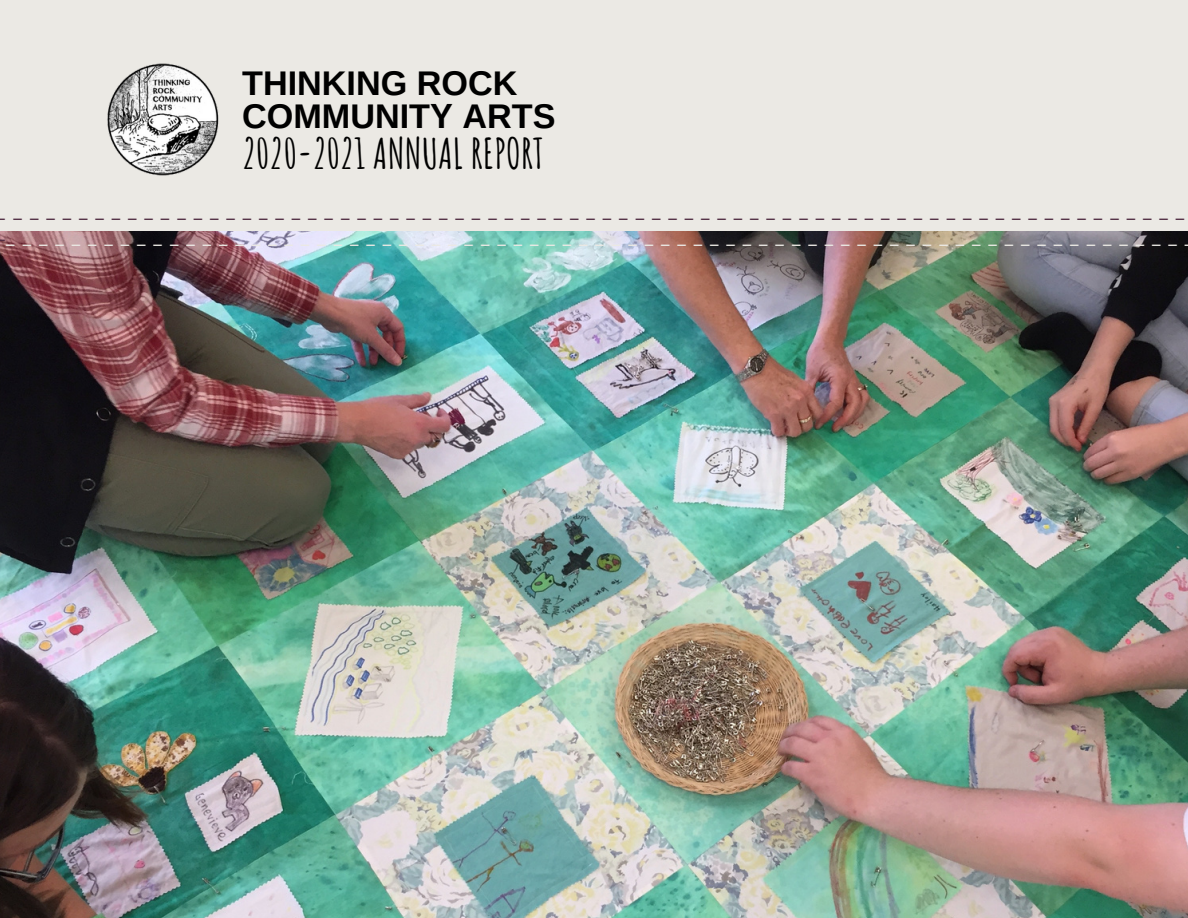
<style>
.page{position:relative;width:1188px;height:918px;background:#ebe9e4}
.page>*{position:absolute;margin:0;border:0;box-sizing:border-box;transform-origin:0 0}
.t1{font:700 41.4px "Amatic SC";color:#000}
.t2{font:700 34.2px/33.8px "Arimo";color:#000}
.t3{font:16.05px/21.3px "Poppins";color:#4f2b41}
.t4{font:16.05px "Poppins";color:#ebe9e4}
</style>
<div class="page">
<img style="left:107px;top:63px;width:112px;height:113px">
<img style="left:0;top:231px;width:1188px;height:687px">
<p class="t2" style="left:242px;top:66px;width:315px">THINKING ROCK<br>COMMUNITY ARTS</p>
<p class="t1" style="left:242px;top:127px;width:303px">2020-2021 ANNUAL REPORT</p>
<p class="t3" style="left:-5px;top:202px;width:1193px">_________________________________________________________________________ _</p>
<p class="t4" style="left:4px;top:229px;width:1177px">________________________________________________________________________</p>
</div>
